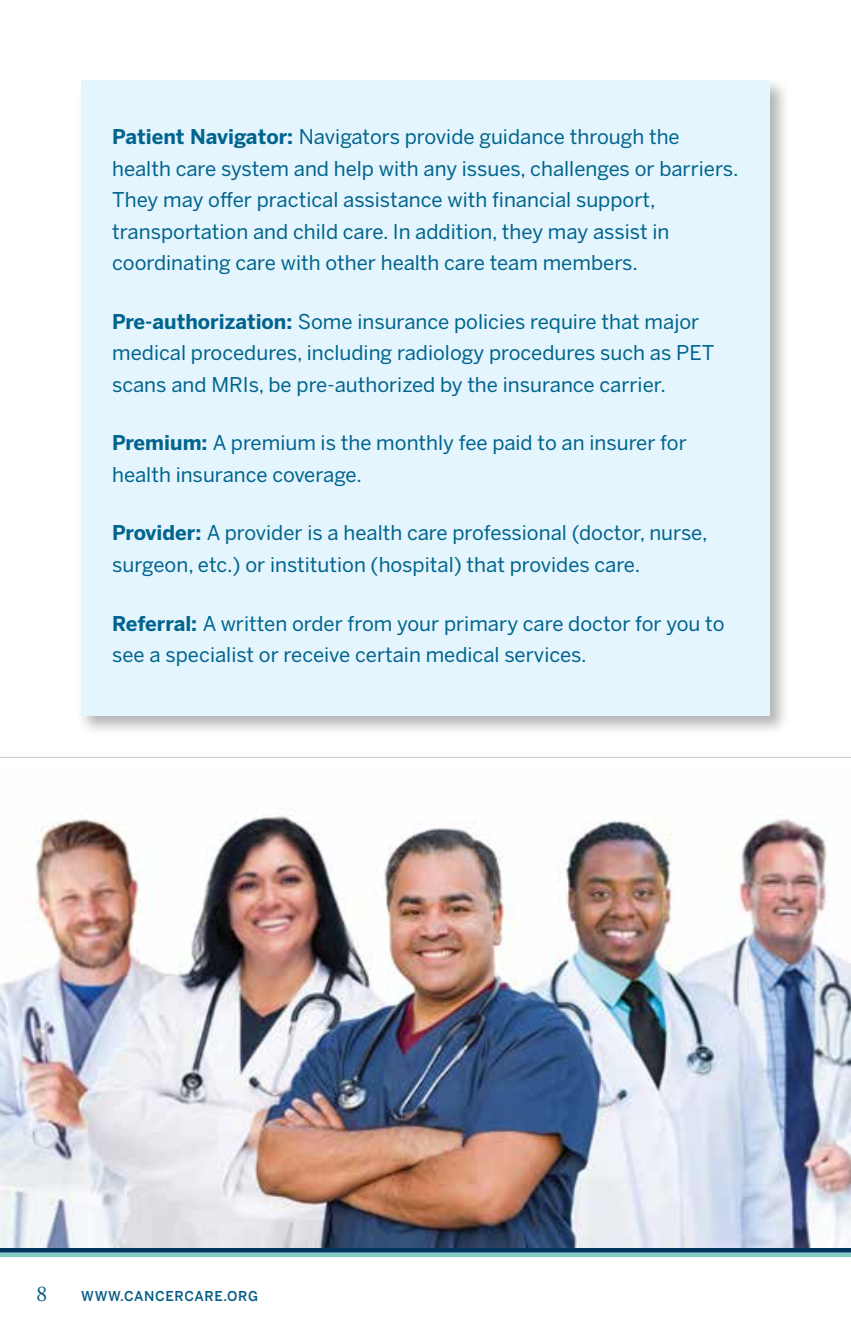
<style>
.page{position:relative;width:851px;height:1337px;background:#fff}
.page>*{position:absolute;margin:0;border:0;box-sizing:border-box;transform-origin:0 0}
.t1{font:22.5px "Adobe Garamond Pro";color:#005a84}
.t2{font:20.25px/31.5px "Benton Sans";color:#00648e}
.t3{font:500 13.5px "Benton Sans";letter-spacing:.05em;color:#005a84}
.s1{font-weight:700}
</style>
<div class="page">
<div style="left:0;top:1252px;width:850px;height:5px;background:#82cec1"></div>
<hr style="left:0;top:1248px;width:850px;height:4px;background:#00355f">
<img style="left:0;top:815px;width:850px;height:432px">
<hr style="left:0;top:757px;width:850px;height:1px;background:#c7c8ca">
<div style="left:77px;top:77px;width:713px;height:659px;background:#000;opacity:.3"></div>
<div style="left:81px;top:81px;width:689px;height:635px;background:#e4f5fd"></div>
<p class="t2" style="left:112px;top:121px;width:627px"><span class="s1">Patient Navigator:</span> Navigators provide guidance through the health care system and help with any issues, challenges or barriers.<br>They may offer practical assistance with financial support, transportation and child care. In addition, they may assist in coordinating care with other health care team members.</p>
<p class="t2" style="left:112px;top:305px;width:603px"><span class="s1">Pre-authorization:</span> Some insurance policies require that major medical procedures, including radiology procedures such as PET scans and MRIs, be pre-authorized by the insurance carrier.</p>
<p class="t2" style="left:112px;top:427px;width:576px"><span class="s1">Premium:</span> A premium is the monthly fee paid to an insurer for health insurance coverage.</p>
<p class="t2" style="left:112px;top:517px;width:596px"><span class="s1">Provider:</span> A provider is a health care professional (doctor, nurse, surgeon, etc.) or institution (hospital) that provides care.</p>
<p class="t2" style="left:112px;top:607px;width:613px"><span class="s1">Referral:</span> A written order from your primary care doctor for you to see a specialist or receive certain medical services.</p>
<p class="t1" style="left:36px;top:1280px;width:13px">8</p>
<p class="t3" style="left:81px;top:1287px;width:178px">WWW.CANCERCARE.ORG</p>
</div>
